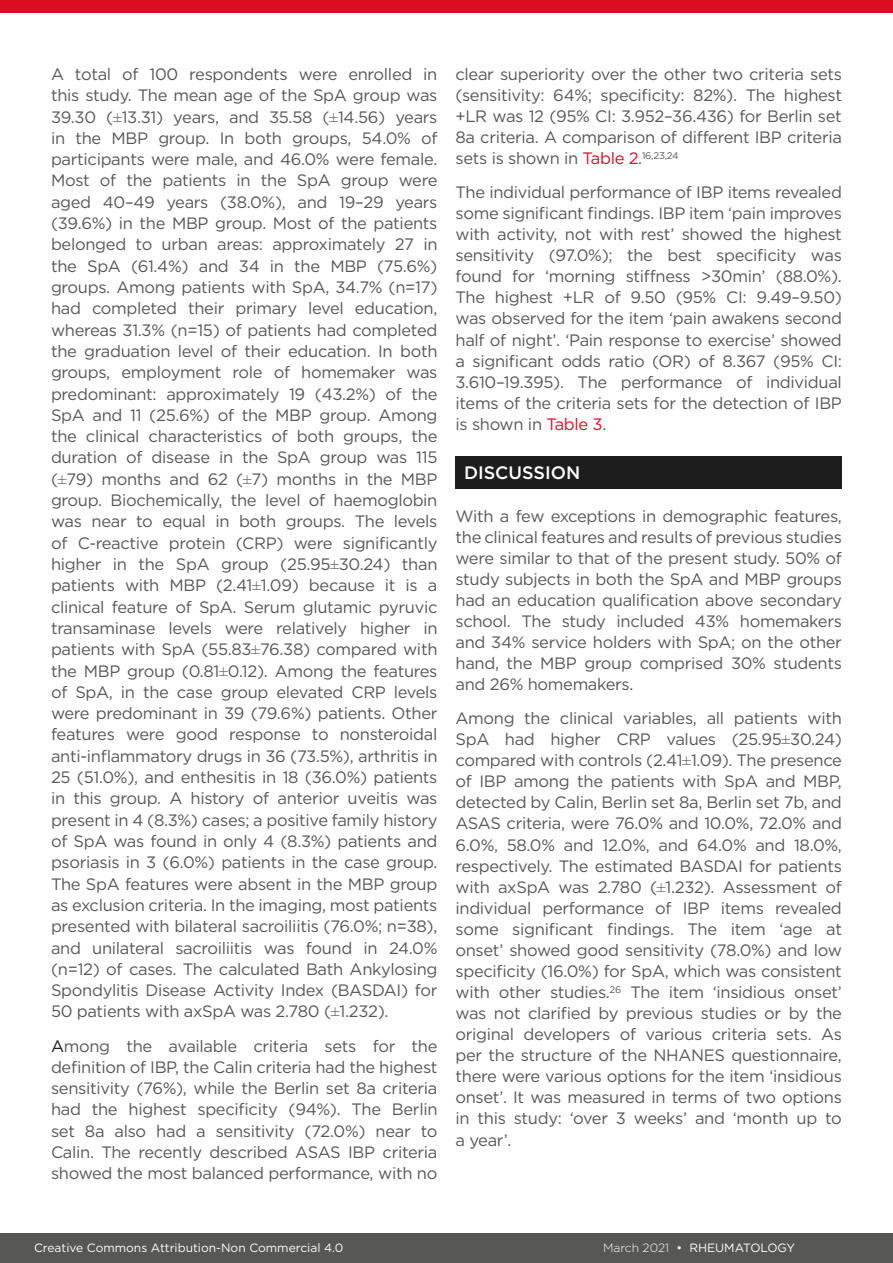
<style>
.page{position:relative;width:893px;height:1263px;background:#fff}
.page>*{position:absolute;margin:0;border:0;box-sizing:border-box;transform-origin:0 0}
.H1__Heading_1{font:500 18px "Gotham";color:#fff}
.Body_Text__Justifica{font:16.5px/21.3px "Gotham";letter-spacing:-.02em;color:#575756;text-align:justify}
.t1{font:12px "Gotham";color:#fff}
.s1{font-family:"Times New Roman"}
.s2{color:#131413}
.s3{color:#dc0c23}
.s4{font-weight:300}
</style>
<div class="page">
<div style="left:0;top:0;width:893px;height:13px;background:#dc0c23"></div>
<div style="left:0;top:1233px;width:893px;height:30px;background:#575756"></div>
<div style="left:455px;top:456px;width:387px;height:33px;background:#1d1d1d"></div>
<p class="Body_Text__Justifica" style="left:51px;top:63px;width:388px">A total of 100 respondents were enrolled in this study. The mean age of the SpA group was 39.30 (<span class="s1">±</span>13.31) years, and 35.58 (<span class="s1">±</span>14.56) years in the MBP group. In both groups, 54.0% of participants were male, and 46.0% were female.<br>Most of the patients in the SpA group were aged 40–49 years (38.0%), and 19–29 years (39.6%) in the MBP group. Most of the patients belonged to urban areas: approximately 27 in the SpA (61.4%) and 34 in the MBP (75.6%) groups. Among patients with SpA, 34.7% (n=17) had completed their primary level education, whereas 31.3% (n=15) of patients had completed the graduation level of their education. In both groups, employment role of homemaker was predominant: approximately 19 (43.2%) of the SpA and 11 (25.6%) of the MBP group. Among the clinical characteristics of both groups, the duration of disease in the SpA group was 115 (<span class="s1">±</span>79) months and 62 (<span class="s1">±</span>7) months in the MBP group. Biochemically, the level of haemoglobin was near to equal in both groups. The levels of C-reactive protein (CRP) were significantly higher in the SpA group (25.95<span class="s1">±</span>30.24) than patients with MBP (2.41<span class="s1">±</span>1.09) because it is a clinical feature of SpA. Serum glutamic pyruvic transaminase levels were relatively higher in patients with SpA (55.83<span class="s1">±</span>76.38) compared with the MBP group (0.81<span class="s1">±</span>0.12). Among the features of SpA, in the case group elevated CRP levels were predominant in 39 (79.6%) patients. Other features were good response to nonsteroidal anti-inflammatory drugs in 36 (73.5%), arthritis in 25 (51.0%), and enthesitis in 18 (36.0%) patients in this group. A history of anterior uveitis was present in 4 (8.3%) cases; a positive family history of SpA was found in only 4 (8.3%) patients and psoriasis in 3 (6.0%) patients in the case group.<br>The SpA features were absent in the MBP group as exclusion criteria. In the imaging, most patients presented with bilateral sacroiliitis (76.0%; n=38), and unilateral sacroiliitis was found in 24.0% (n=12) of cases. The calculated Bath Ankylosing Spondylitis Disease Activity Index (BASDAI) for 50 patients with axSpA was 2.780 (<span class="s1">±</span>1.232).</p>
<p class="Body_Text__Justifica" style="left:51px;top:1035px;width:388px"><span class="s2">A</span>mong the available criteria sets for the definition of IBP, the Calin criteria had the highest sensitivity (76%), while the Berlin set 8a criteria had the highest specificity (94%). The Berlin set 8a also had a sensitivity (72.0%) near to Calin. The recently described ASAS IBP criteria showed the most balanced performance, with no</p>
<p class="Body_Text__Justifica" style="left:455px;top:63px;width:388px">clear superiority over the other two criteria sets (sensitivity: 64%; specificity: 82%). The highest +LR was 12 (95% CI: 3.952–36.436) for Berlin set 8a criteria. A comparison of different IBP criteria sets is shown in <span class="s3">Table 2</span>.<sup>16,23,24</sup></p>
<p class="Body_Text__Justifica" style="left:455px;top:181px;width:388px">The individual performance of IBP items revealed some significant findings. IBP item ‘pain improves with activity, not with rest’ showed the highest sensitivity (97.0%); the best specificity was found for ‘morning stiffness &gt;30min’ (88.0%).<br>The highest +LR of 9.50 (95% CI: 9.49–9.50) was observed for the item ‘pain awakens second half of night’. ‘Pain response to exercise’ showed a significant odds ratio (OR) of 8.367 (95% CI:<br>3.610–19.395). The performance of individual items of the criteria sets for the detection of IBP is shown in <span class="s3">Table 3</span>.</p>
<p class="H1__Heading_1" style="left:464px;top:461px;width:118px">DISCUSSION</p>
<p class="Body_Text__Justifica" style="left:455px;top:505px;width:388px">With a few exceptions in demographic features, the clinical features and results of previous studies were similar to that of the present study. 50% of study subjects in both the SpA and MBP groups had an education qualification above secondary school. The study included 43% homemakers and 34% service holders with SpA; on the other hand, the MBP group comprised 30% students and 26% homemakers.</p>
<p class="Body_Text__Justifica" style="left:455px;top:707px;width:388px">Among the clinical variables, all patients with SpA had higher CRP values (25.95<span class="s1">±</span>30.24) compared with controls (2.41<span class="s1">±</span>1.09). The presence of IBP among the patients with SpA and MBP, detected by Calin, Berlin set 8a, Berlin set 7b, and ASAS criteria, were 76.0% and 10.0%, 72.0% and 6.0%, 58.0% and 12.0%, and 64.0% and 18.0%, respectively. The estimated BASDAI for patients with axSpA was 2.780 (<span class="s1">±</span>1.232). Assessment of individual performance of IBP items revealed some significant findings. The item ‘age at onset’ showed good sensitivity (78.0%) and low specificity (16.0%) for SpA, which was consistent with other studies.<sup>26</sup> The item ‘insidious onset’ was not clarified by previous studies or by the original developers of various criteria sets. As per the structure of the NHANES questionnaire, there were various options for the item ‘insidious onset’. It was measured in terms of two options in this study: ‘over 3 weeks’ and ‘month up to a year’.</p>
<p class="t1" style="left:34px;top:1240px;width:311px">Creative Commons Attribution-Non Commercial 4.0</p>
<p class="t1" style="left:603px;top:1240px;width:194px"><span class="s4">March 2021</span> • RHEUMATOLOGY</p>
</div>
